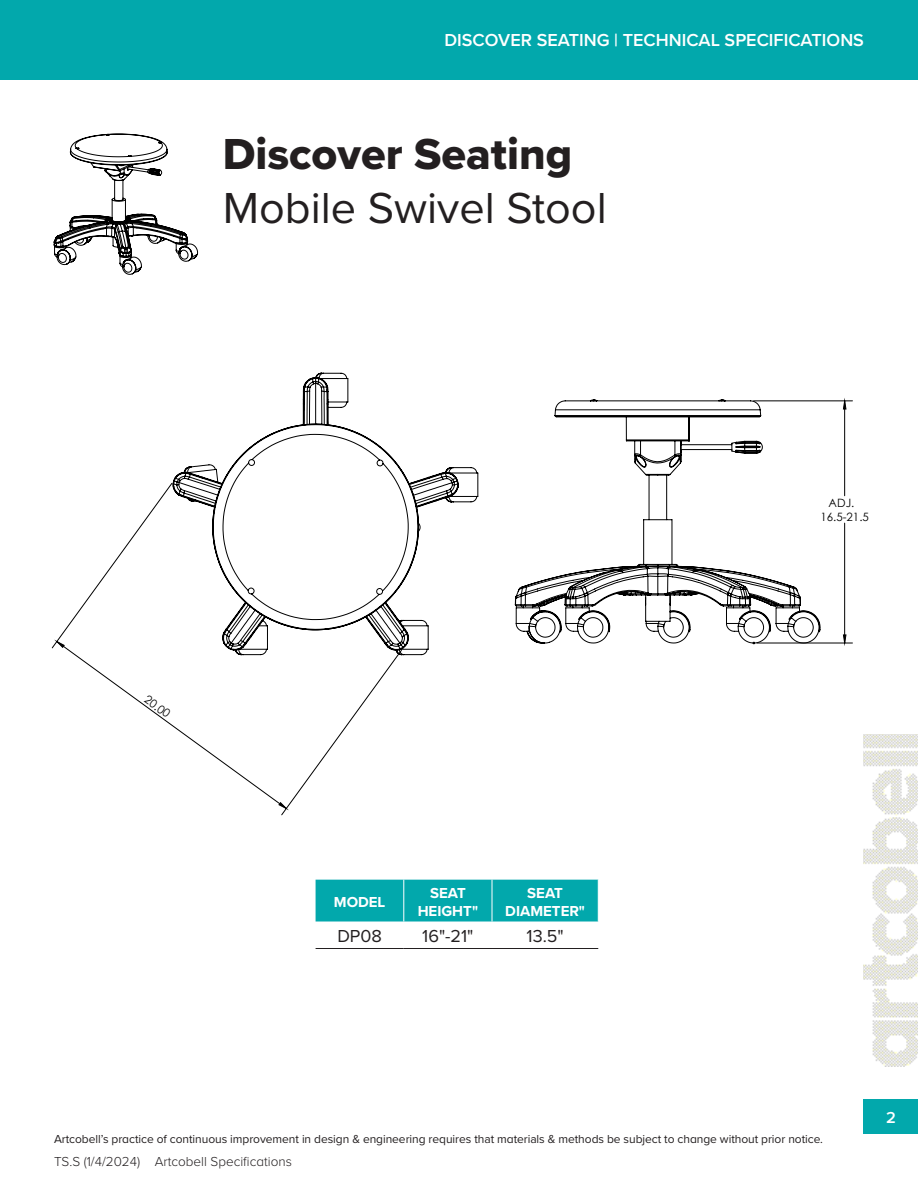
<style>
.page{position:relative;width:918px;height:1188px;background:#fff}
.page>*{position:absolute;margin:0;border:0;box-sizing:border-box;transform-origin:0 0}
.t1{font:45px "Proxima Nova";color:#231f20}
.t2{font:45px "Proxima Nova Extrabld";color:#231f20}
.t3{font:600 18px "Proxima Nova";color:#fff}
.spec_body_text{font:18px "Proxima Nova";color:#231f20}
.bullet_text{font:600 16.5px "Proxima Nova";color:#fff}
.Spec_header_text{font:700 15px/18px "Proxima Nova";color:#fff;text-align:center}
.t4{font:300 13.5px "Proxima Nova";color:#231f20}
.t5{font:12px "Proxima Nova";letter-spacing:-.005em;color:#231f20}
.t6{font:11.55px/13.6px "Century Gothic";color:#000;text-align:center}
</style>
<div class="page">
<div style="left:0;top:0;width:918px;height:80px;background:#02a8ac"></div>
<div style="left:863px;top:1099px;width:55px;height:35px;background:#02a8ac"></div>
<img style="left:863px;top:734px;width:55px;height:333px">
<svg style="left:54px;top:134px;width:144px;height:141px"></svg>
<svg style="left:843px;top:401px;width:3px;height:242px"></svg>
<svg style="left:57px;top:642px;width:229px;height:166px"></svg>
<svg style="left:172px;top:373px;width:649px;height:282px"></svg>
<div style="left:316px;top:880px;width:282px;height:42px;background:#02a8ac"></div>
<hr style="left:404px;top:880px;width:1px;height:42px;background:#fff">
<hr style="left:492px;top:880px;width:1px;height:42px;background:#fff">
<hr style="left:316px;top:948px;width:88px;height:1px;background:#231f20">
<hr style="left:404px;top:948px;width:88px;height:1px;background:#231f20">
<hr style="left:492px;top:948px;width:106px;height:1px;background:#231f20">
<h2 class="t3" style="left:444px;top:26px;width:421px">DISCOVER SEATING | TECHNICAL SPECIFICATIONS</h2>
<p class="t2" style="left:223px;top:121px;width:351px">Discover Seating</p>
<p class="t1" style="left:223px;top:175px;width:386px">Mobile Swivel Stool</p>
<p class="t6" style="left:821px;top:496px;width:50px">ADJ.<br>16.5-21.5</p>
<p class="t6" style="left:150px;top:692px;width:30px;rotate:36deg">20.00</p>
<p class="Spec_header_text" style="left:334px;top:892px;width:53px">MODEL</p>
<p class="Spec_header_text" style="left:418px;top:883px;width:62px">SEAT<br>HEIGHT"</p>
<p class="Spec_header_text" style="left:505px;top:883px;width:81px">SEAT<br>DIAMETER"</p>
<p class="spec_body_text" style="left:337px;top:922px;width:46px">DP08</p>
<p class="spec_body_text" style="left:422px;top:922px;width:53px">16"-21"</p>
<p class="spec_body_text" style="left:527px;top:922px;width:39px">13.5"</p>
<p class="t5" style="left:54px;top:1131px;width:771px">Artcobell’s practice of continuous improvement in design &amp; engineering requires that materials &amp; methods be subject to change without prior notice.</p>
<p class="t4" style="left:54px;top:1151px;width:88px">TS.S (1/4/2024)</p>
<p class="t4" style="left:155px;top:1151px;width:139px">Artcobell Specifications</p>
<p class="bullet_text" style="left:886px;top:1105px;width:11px">2</p>
</div>
